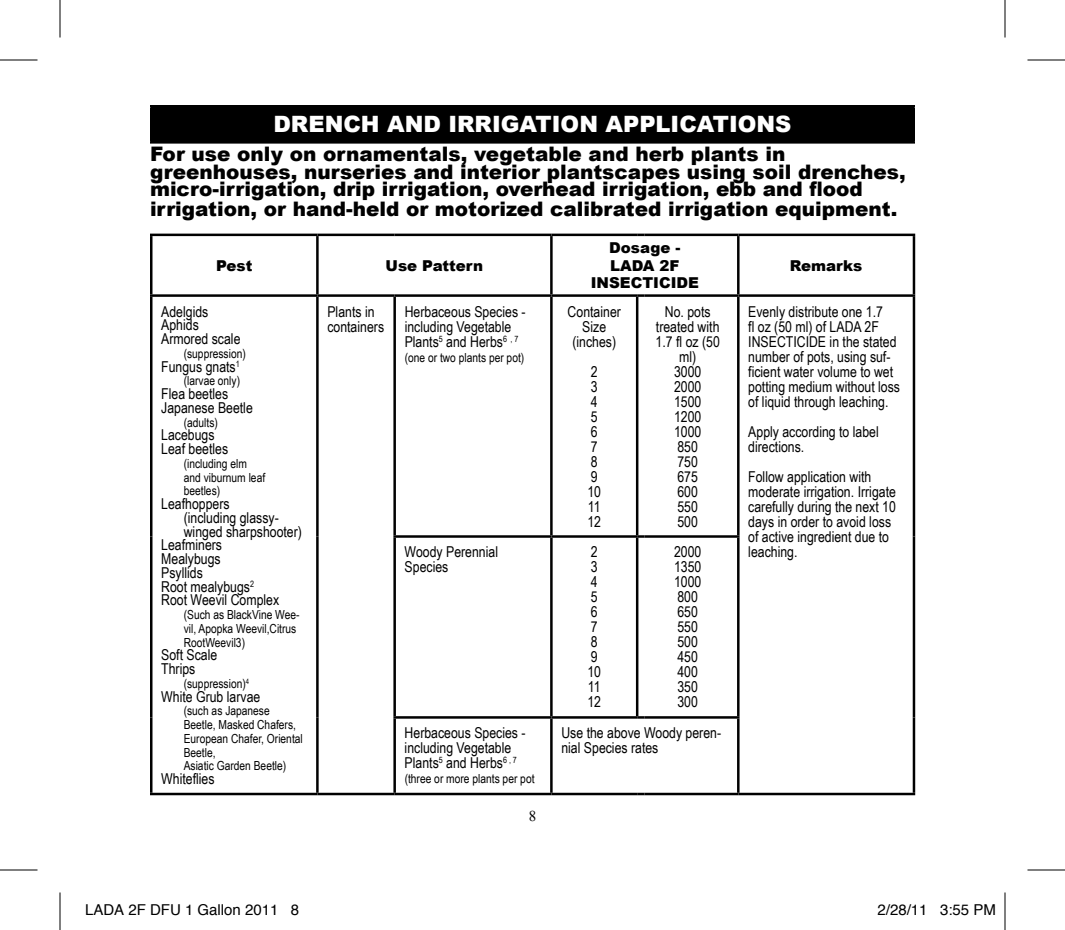
<style>
.page{position:relative;width:1065px;height:930px;background:#fff}
.page>*{position:absolute;margin:0;border:0;box-sizing:border-box;transform-origin:0 0}
.t1{font:900 22.5px "Arial";color:#fff}
.t2{font:900 20px/17.5px "Arial";color:#000}
.t3{font:15px/15px "Arial Narrow";color:#000}
.t4{font:900 15px/17.5px "Arial";color:#000;text-align:center}
.t5{font:15px "Helvetica";color:#000}
.t6{font:15px "Times New Roman";color:#000}
.t7{font:12.5px/13.8px "Arial Narrow";color:#000}
</style>
<div class="page">
<div style="left:151px;top:106px;width:763px;height:36px;background:#000"></div>
<hr style="left:150px;top:105px;width:765px;height:3px;background:#000">
<hr style="left:150px;top:108px;width:2px;height:33px;background:#000">
<hr style="left:912px;top:108px;width:3px;height:33px;background:#000">
<hr style="left:150px;top:141px;width:765px;height:3px;background:#000">
<hr style="left:150px;top:234px;width:167px;height:2px;background:#000">
<hr style="left:150px;top:236px;width:2px;height:58px;background:#000">
<hr style="left:317px;top:234px;width:78px;height:2px;background:#000">
<hr style="left:316px;top:236px;width:3px;height:58px;background:#000">
<hr style="left:395px;top:234px;width:156px;height:2px;background:#000">
<hr style="left:551px;top:234px;width:86px;height:2px;background:#000">
<hr style="left:550px;top:236px;width:3px;height:58px;background:#000">
<svg style="left:637px;top:234px;width:8px;height:2px"></svg>
<hr style="left:645px;top:234px;width:93px;height:2px;background:#000">
<hr style="left:738px;top:234px;width:177px;height:2px;background:#000">
<hr style="left:737px;top:236px;width:3px;height:58px;background:#000">
<hr style="left:913px;top:236px;width:2px;height:58px;background:#000">
<hr style="left:150px;top:294px;width:167px;height:3px;background:#000">
<hr style="left:150px;top:297px;width:2px;height:240px;background:#000">
<hr style="left:317px;top:294px;width:78px;height:3px;background:#000">
<hr style="left:316px;top:297px;width:3px;height:240px;background:#000">
<hr style="left:395px;top:294px;width:156px;height:3px;background:#000">
<hr style="left:393px;top:297px;width:3px;height:238px;background:#000">
<hr style="left:551px;top:294px;width:86px;height:3px;background:#000">
<hr style="left:550px;top:297px;width:3px;height:238px;background:#000">
<svg style="left:637px;top:294px;width:8px;height:3px"></svg>
<hr style="left:636px;top:297px;width:2px;height:238px;background:#000">
<hr style="left:645px;top:294px;width:93px;height:3px;background:#000">
<hr style="left:738px;top:294px;width:177px;height:3px;background:#000">
<hr style="left:737px;top:297px;width:3px;height:238px;background:#000">
<hr style="left:913px;top:297px;width:2px;height:240px;background:#000">
<hr style="left:150px;top:537px;width:2px;height:180px;background:#000">
<hr style="left:316px;top:537px;width:3px;height:180px;background:#000">
<hr style="left:393px;top:535px;width:158px;height:3px;background:#000">
<hr style="left:393px;top:538px;width:3px;height:178px;background:#000">
<hr style="left:551px;top:535px;width:86px;height:3px;background:#000">
<hr style="left:550px;top:538px;width:3px;height:178px;background:#000">
<svg style="left:637px;top:535px;width:8px;height:3px"></svg>
<hr style="left:636px;top:538px;width:2px;height:178px;background:#000">
<hr style="left:645px;top:535px;width:95px;height:3px;background:#000">
<hr style="left:737px;top:538px;width:3px;height:178px;background:#000">
<hr style="left:913px;top:537px;width:2px;height:180px;background:#000">
<hr style="left:150px;top:717px;width:2px;height:76px;background:#000">
<hr style="left:316px;top:717px;width:3px;height:76px;background:#000">
<hr style="left:393px;top:716px;width:158px;height:3px;background:#000">
<hr style="left:393px;top:719px;width:3px;height:74px;background:#000">
<hr style="left:551px;top:716px;width:86px;height:3px;background:#000">
<hr style="left:550px;top:719px;width:3px;height:74px;background:#000">
<svg style="left:637px;top:716px;width:8px;height:3px"></svg>
<hr style="left:645px;top:716px;width:95px;height:3px;background:#000">
<hr style="left:737px;top:719px;width:3px;height:74px;background:#000">
<hr style="left:913px;top:717px;width:2px;height:76px;background:#000">
<hr style="left:150px;top:793px;width:167px;height:2px;background:#000">
<hr style="left:317px;top:793px;width:78px;height:2px;background:#000">
<hr style="left:395px;top:793px;width:156px;height:2px;background:#000">
<hr style="left:551px;top:793px;width:86px;height:2px;background:#000">
<svg style="left:637px;top:793px;width:8px;height:2px"></svg>
<hr style="left:645px;top:793px;width:93px;height:2px;background:#000">
<hr style="left:738px;top:793px;width:177px;height:2px;background:#000">
<svg style="left:0;top:59px;width:38px;height:1px"></svg>
<svg style="left:1028px;top:59px;width:37px;height:1px"></svg>
<svg style="left:0;top:869px;width:38px;height:1px"></svg>
<svg style="left:1028px;top:869px;width:37px;height:1px"></svg>
<svg style="left:59px;top:0;width:1px;height:38px"></svg>
<svg style="left:59px;top:892px;width:1px;height:38px"></svg>
<svg style="left:1004px;top:0;width:1px;height:38px"></svg>
<svg style="left:1004px;top:892px;width:1px;height:38px"></svg>
<hr style="left:0;top:60px;width:38px;height:1px;background:#000">
<hr style="left:1028px;top:60px;width:37px;height:1px;background:#000">
<hr style="left:0;top:870px;width:38px;height:1px;background:#000">
<hr style="left:1028px;top:870px;width:37px;height:1px;background:#000">
<hr style="left:60px;top:0;width:1px;height:38px;background:#000">
<hr style="left:60px;top:892px;width:1px;height:38px;background:#000">
<hr style="left:1005px;top:0;width:1px;height:38px;background:#000">
<hr style="left:1005px;top:892px;width:1px;height:38px;background:#000">
<h1 class="t1" style="left:273px;top:112px;width:520px">DRENCH AND IRRIGATION APPLICATIONS</h1>
<h2 class="t2" style="left:150px;top:145px;width:757px">For use only on ornamentals, vegetable and herb plants in greenhouses, nurseries and interior plantscapes using soil drenches, micro-irrigation, drip irrigation, overhead irrigation, ebb and flood</h2>
<h2 class="t2" style="left:150px;top:200px;width:749px">irrigation, or hand-held or motorized calibrated irrigation equipment.</h2>
<p class="t4" style="left:216px;top:257px;width:38px">Pest</p>
<p class="t4" style="left:386px;top:257px;width:99px">Use Pattern</p>
<p class="t4" style="left:591px;top:239px;width:110px">Dosage -<br>LADA 2F<br>INSECTICIDE</p>
<p class="t4" style="left:790px;top:257px;width:74px">Remarks</p>
<p class="t3" style="left:161px;top:304px;width:81px;line-height:13.8px">Adelgids<br>Aphids<br>Armored scale</p>
<p class="t7" style="left:184px;top:346px;width:64px">(suppression)</p>
<p class="t3" style="left:161px;top:359px;width:80px">Fungus gnats<sup>1</sup></p>
<p class="t7" style="left:184px;top:374px;width:58px">(larvae only)</p>
<p class="t3" style="left:161px;top:387px;width:93px;line-height:13.8px">Flea beetles<br>Japanese Beetle</p>
<p class="t7" style="left:184px;top:415px;width:36px">(adults)</p>
<p class="t3" style="left:161px;top:428px;width:69px;line-height:13.8px">Lacebugs<br>Leaf beetles</p>
<p class="t7" style="left:184px;top:456px;width:83px">(including elm and viburnum leaf beetles)</p>
<p class="t3" style="left:161px;top:496px;width:70px">Leafhoppers</p>
<p class="t3" style="left:184px;top:510px;width:97px">(including glassy-</p>
<p class="t3" style="left:184px;top:524px;width:120px">winged sharpshooter)</p>
<p class="t3" style="left:161px;top:537px;width:62px">Leafminers</p>
<p class="t3" style="left:161px;top:551px;width:61px">Mealybugs</p>
<p class="t3" style="left:161px;top:565px;width:43px">Psyllids</p>
<p class="t3" style="left:161px;top:579px;width:94px">Root mealybugs<sup>2</sup></p>
<p class="t3" style="left:161px;top:592px;width:120px">Root Weevil Complex</p>
<p class="t7" style="left:184px;top:608px;width:117px">(Such as BlackVine Wee&shy;vil, Apopka Weevil,Citrus<br>RootWeevil3)</p>
<p class="t3" style="left:161px;top:648px;width:58px;line-height:13.8px">Soft Scale<br>Thrips</p>
<p class="t7" style="left:184px;top:676px;width:67px">(suppression)<sup>4</sup></p>
<p class="t3" style="left:161px;top:689px;width:101px">White Grub larvae</p>
<p class="t7" style="left:184px;top:704px;width:121px">(such as Japanese<br>Beetle, Masked Chafers,<br>European Chafer, Oriental<br>Beetle,<br>Asiatic Garden Beetle)</p>
<p class="t3" style="left:161px;top:771px;width:55px">Whiteflies</p>
<p class="t3" style="left:327px;top:304px;width:58px">Plants in containers</p>
<p class="t3" style="left:405px;top:304px;width:123px">Herbaceous Species - including Vegetable<br>Plants<sup>5</sup> and Herbs<sup>6</sup> <sup>,</sup> <sup>7</sup></p>
<p class="t7" style="left:405px;top:350px;width:121px">(one or two plants per pot)</p>
<p class="t3" style="left:568px;top:304px;width:55px;text-align:center">Container<br>Size (inches)</p>
<p class="t3" style="left:587px;top:364px;width:15px">2<br>3<br>4<br>5<br>6<br>7<br>8<br>9<br>10<br>11<br>12</p>
<p class="t3" style="left:656px;top:304px;width:66px;text-align:center">No. pots treated with<br>1.7 fl oz (50 ml)<br>3000<br>2000<br>1500<br>1200<br>1000<br>850<br>750<br>675<br>600<br>550<br>500</p>
<p class="t3" style="left:748px;top:304px;width:153px">Evenly distribute one 1.7<br>fl oz (50 ml) of LADA 2F<br>INSECTICIDE in the stated number of pots, using suf&shy;ficient water volume to wet potting medium without loss of liquid through leaching.</p>
<p class="t3" style="left:748px;top:424px;width:132px">Apply according to label directions.</p>
<p class="t3" style="left:748px;top:469px;width:149px">Follow application with moderate irrigation. Irrigate carefully during the next 10 days in order to avoid loss of active ingredient due to</p>
<p class="t3" style="left:405px;top:545px;width:95px">Woody Perennial</p>
<p class="t3" style="left:748px;top:544px;width:51px">leaching.</p>
<p class="t3" style="left:405px;top:560px;width:45px">Species</p>
<p class="t3" style="left:587px;top:545px;width:15px">2<br>3<br>4<br>5<br>6<br>7<br>8<br>9<br>10<br>11<br>12</p>
<p class="t3" style="left:674px;top:545px;width:29px">2000<br>1350<br>1000<br>800<br>650<br>550<br>500<br>450<br>400<br>350<br>300</p>
<p class="t3" style="left:405px;top:726px;width:123px">Herbaceous Species - including Vegetable<br>Plants<sup>5</sup> and Herbs<sup>6</sup> <sup>,</sup> <sup>7</sup></p>
<p class="t7" style="left:405px;top:772px;width:131px">(three or more plants per pot</p>
<p class="t6" style="left:529px;top:806px;width:9px">8</p>
<p class="t3" style="left:561px;top:726px;width:161px">Use the above Woody peren&shy;nial Species rates</p>
<p class="t5" style="left:85px;top:898px;width:216px">LADA 2F DFU 1 Gallon 2011 8</p>
<p class="t5" style="left:878px;top:898px;width:120px">2/28/11 3:55 PM</p>
</div>
